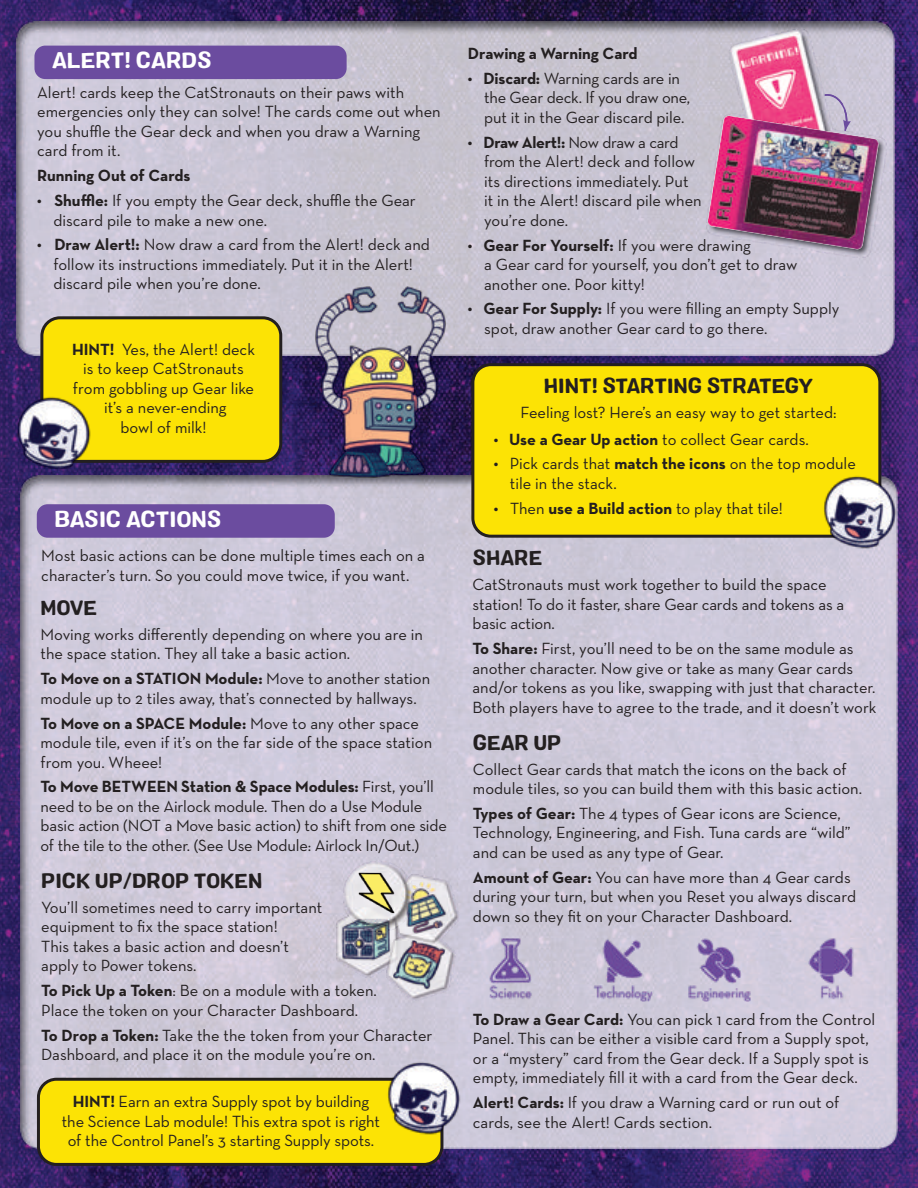
<style>
.page{position:relative;width:918px;height:1188px;background:#fff}
.page>*{position:absolute;margin:0;border:0;box-sizing:border-box;transform-origin:0 0}
.t1{font:21.75px "Colby St Bld";color:#fff}
.t2{font:20.25px "Colby St Bld";color:#231f20}
.t3{font:16.5px/19.5px "Neutra Text";color:#231f20}
.t4{font:700 16.5px "Neutra Text";color:#231f20}
.s1{font-weight:700}
</style>
<div class="page">
<img style="left:0;top:0;width:918px;height:1188px">
<img style="left:17px;top:22px;width:878px;height:333px">
<div style="left:34px;top:46px;width:313px;height:33px;background:#6b4c9f"></div>
<img style="left:706px;top:29px;width:181px;height:228px">
<img style="left:707px;top:93px;width:172px;height:157px">
<svg style="left:39px;top:318px;width:245px;height:146px;background:#efd70a"></svg>
<img style="left:13px;top:374px;width:78px;height:102px">
<img style="left:20px;top:476px;width:878px;height:672px">
<div style="left:37px;top:504px;width:298px;height:34px;background:#6b4c9f"></div>
<img style="left:488px;top:937px;width:374px;height:65px">
<svg style="left:35px;top:1079px;width:410px;height:88px;background:#e9d10a"></svg>
<img style="left:385px;top:1037px;width:77px;height:102px">
<div style="left:470px;top:365px;width:413px;height:174px;background:#fce305"></div>
<img style="left:821px;top:451px;width:77px;height:102px">
<img style="left:336px;top:905px;width:50px;height:73px">
<img style="left:341px;top:915px;width:45px;height:50px">
<img style="left:386px;top:932px;width:69px;height:69px">
<img style="left:392px;top:944px;width:54px;height:46px">
<img style="left:389px;top:874px;width:71px;height:70px">
<img style="left:405px;top:882px;width:42px;height:51px">
<img style="left:343px;top:861px;width:71px;height:71px">
<img style="left:359px;top:873px;width:36px;height:40px">
<img style="left:315px;top:286px;width:131px;height:192px">
<h1 class="t1" style="left:52px;top:46px;width:161px">ALERT! CARDS</h1>
<p class="t4" style="left:468px;top:43px;width:171px">Drawing a Warning Card</p>
<p class="t3" style="left:484px;top:68px;width:208px;text-indent:-16px"><span class="s1">• Discard:</span> Warning cards are in the Gear deck. If you draw one, put it in the Gear discard pile.</p>
<p class="t3" style="left:484px;top:132px;width:219px;text-indent:-16px"><span class="s1">• Draw Alert!:</span> Now draw a card from the Alert! deck and follow its directions immediately. Put it in the Alert! discard pile when you’re done.</p>
<p class="t3" style="left:484px;top:235px;width:315px;text-indent:-16px"><span class="s1">• Gear For Yourself:</span> If you were drawing<br>a Gear card for yourself, you don’t get to draw another one. Poor kitty!</p>
<p class="t3" style="left:484px;top:299px;width:357px;text-indent:-16px"><span class="s1">• Gear For Supply:</span> If you were filling an empty Supply spot, draw another Gear card to go there.</p>
<p class="t3" style="left:72px;top:339px;width:184px;text-align:center"><span class="s1">HINT!</span> Yes, the Alert! deck is to keep CatStronauts from gobbling up Gear like it’s a never-ending<br>bowl of milk!</p>
<p class="t3" style="left:37px;top:82px;width:405px">Alert! cards keep the CatStronauts on their paws with emergencies only they can solve! The cards come out when you shuffle the Gear deck and when you draw a Warning card from it.</p>
<p class="t4" style="left:37px;top:165px;width:155px">Running Out of Cards</p>
<p class="t3" style="left:53px;top:190px;width:364px;text-indent:-16px"><span class="s1">• Shuffle:</span> If you empty the Gear deck, shuffle the Gear discard pile to make a new one.</p>
<p class="t3" style="left:53px;top:235px;width:378px;text-indent:-16px"><span class="s1">• Draw Alert!:</span> Now draw a card from the Alert! deck and follow its instructions immediately. Put it in the Alert! discard pile when you’re done.</p>
<p class="t2" style="left:544px;top:372px;width:271px">HINT! STARTING STRATEGY</p>
<p class="t3" style="left:520px;top:402px;width:318px">Feeling lost? Here’s an easy way to get started:</p>
<p class="t3" style="left:494px;top:429px;width:317px"><span class="s1">• Use a Gear Up action</span> to collect Gear cards.</p>
<p class="t3" style="left:510px;top:454px;width:347px;text-indent:-16px"><span class="s1">•</span> Pick cards that <span class="s1">match the icons</span> on the top module tile in the stack.</p>
<p class="t3" style="left:494px;top:498px;width:291px"><span class="s1">•</span> Then <span class="s1">use a Build action</span> to play that tile!</p>
<h1 class="t1" style="left:54px;top:505px;width:169px">BASIC ACTIONS</h1>
<p class="t3" style="left:41px;top:546px;width:385px">Most basic actions can be done multiple times each on a character’s turn. So you could move twice, if you want.</p>
<p class="t2" style="left:40px;top:594px;width:58px">MOVE</p>
<p class="t3" style="left:40px;top:624px;width:384px">Moving works differently depending on where you are in the space station. They all take a basic action.</p>
<p class="t3" style="left:40px;top:669px;width:391px"><span class="s1">To Move on a STATION Module:</span> Move to another station module up to 2 tiles away, that’s connected by hallways.</p>
<p class="t3" style="left:40px;top:713px;width:393px"><span class="s1">To Move on a SPACE Module:</span> Move to any other space module tile, even if it’s on the far side of the space station from you. Wheee!</p>
<p class="t3" style="left:40px;top:777px;width:408px"><span class="s1">To Move BETWEEN Station &amp; Space Modules:</span> First, you’ll need to be on the Airlock module. Then do a Use Module basic action (NOT a Move basic action) to shift from one side of the tile to the other. (See Use Module: Airlock In/Out.)</p>
<p class="t2" style="left:41px;top:867px;width:223px">PICK UP/DROP TOKEN</p>
<p class="t3" style="left:41px;top:897px;width:283px">You’ll sometimes need to carry important equipment to fix the space station!<br>This takes a basic action and doesn’t apply to Power tokens.</p>
<p class="t3" style="left:41px;top:981px;width:337px"><span class="s1">To Pick Up a Token</span>: Be on a module with a token.<br>Place the token on your Character Dashboard.</p>
<p class="t3" style="left:41px;top:1025px;width:393px"><span class="s1">To Drop a Token:</span> Take the the token from your Character<br>Dashboard, and place it on the module you’re on.</p>
<p class="t3" style="left:62px;top:1091px;width:320px;text-align:center"><span class="s1">HINT!</span> Earn an extra Supply spot by building the Science Lab module! This extra spot is right of the Control Panel’s 3 starting Supply spots.</p>
<p class="t2" style="left:472px;top:545px;width:71px">SHARE</p>
<p class="t3" style="left:472px;top:575px;width:373px">CatStronauts must work together to build the space station! To do it faster, share Gear cards and tokens as a basic action.</p>
<p class="t3" style="left:472px;top:639px;width:406px"><span class="s1">To Share:</span> First, you’ll need to be on the same module as another character. Now give or take as many Gear cards and/or tokens as you like, swapping with just that character.<br>Both players have to agree to the trade, and it doesn’t work</p>
<p class="t2" style="left:473px;top:729px;width:90px">GEAR UP</p>
<p class="t3" style="left:473px;top:759px;width:391px">Collect Gear cards that match the icons on the back of module tiles, so you can build them with this basic action.</p>
<p class="t3" style="left:473px;top:803px;width:379px"><span class="s1">Types of Gear:</span> The 4 types of Gear icons are Science,<br>Technology, Engineering, and Fish. Tuna cards are “wild” and can be used as any type of Gear.</p>
<p class="t3" style="left:473px;top:867px;width:385px"><span class="s1">Amount of Gear:</span> You can have more than 4 Gear cards during your turn, but when you Reset you always discard down so they fit on your Character Dashboard.</p>
<p class="t3" style="left:473px;top:1009px;width:404px"><span class="s1">To Draw a Gear Card:</span> You can pick 1 card from the Control Panel. This can be either a visible card from a Supply spot, or a “mystery” card from the Gear deck. If a Supply spot is empty, immediately fill it with a card from the Gear deck.</p>
<p class="t3" style="left:473px;top:1092px;width:368px"><span class="s1">Alert! Cards:</span> If you draw a Warning card or run out of cards, see the Alert! Cards section.</p>
</div>
